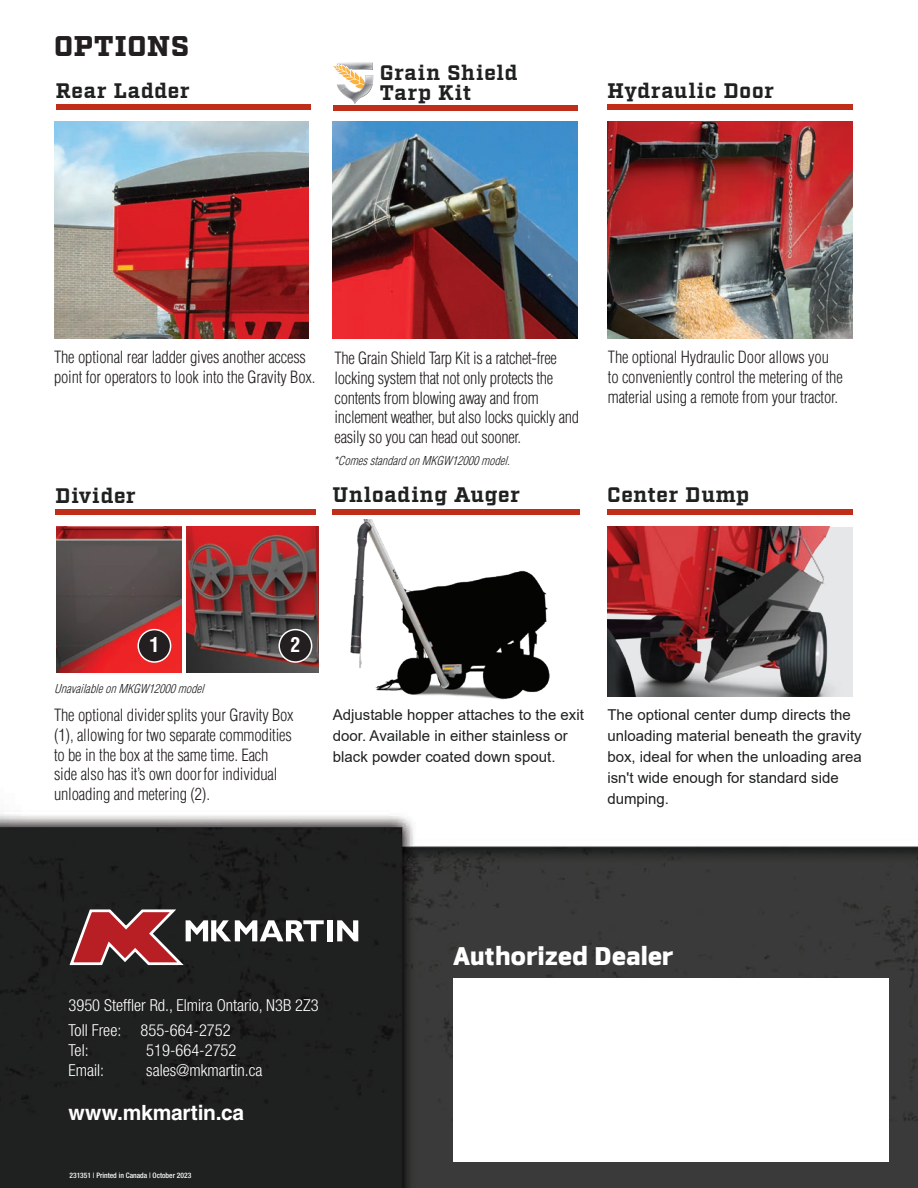
<style>
.page{position:relative;width:918px;height:1188px;background:#fff}
.page>*{position:absolute;margin:0;border:0;box-sizing:border-box;transform-origin:0 0}
.t1{font:900 28.5px "Factoria";letter-spacing:.03em;color:#231f20}
.t2{font:800 25.5px "Facto";color:#fff}
.t3{font:700 21px/19.5px "Factoria";letter-spacing:.03em;color:#1f2020}
.t4{font:700 21px "Helvetica LT Std";letter-spacing:-.01em;color:#fff}
.t5{font:700 condensed 19.95px "Helvetica LT Std";color:#fff}
.t6{font:300 condensed 16.5px/19.8px "Helvetica LT Std";letter-spacing:-.01em;color:#231f20}
.t7{font:300 condensed 16.5px/25.5px "Helvetica Neue LT Std";color:#fff}
.t8{font:15px/21px "Arial";color:#1f2020}
.t9{font:italic 300 condensed 12px "Helvetica LT Std";color:#231f20}
.t10{font:500 condensed 7.5px "Helvetica Neue LT Std";color:#fff}
</style>
<div class="page">
<img style="left:0;top:62px;width:918px;height:1126px">
<div style="left:453px;top:978px;width:435px;height:184px;background:#fff"></div>
<svg style="left:68px;top:907px;width:256px;height:59px;background:#634445"></svg>
<div style="left:327px;top:920px;width:5px;height:21px;background:#fff"></div>
<svg style="left:337px;top:920px;width:21px;height:21px"></svg>
<img style="left:608px;top:121px;width:245px;height:217px">
<img style="left:333px;top:121px;width:245px;height:217px">
<div style="left:56px;top:105px;width:254px;height:5px;background:#c02d19"></div>
<div style="left:607px;top:105px;width:246px;height:5px;background:#c02d19"></div>
<div style="left:56px;top:510px;width:260px;height:5px;background:#c02d19"></div>
<div style="left:333px;top:106px;width:245px;height:5px;background:#c02d19"></div>
<img style="left:623px;top:527px;width:230px;height:170px">
<img style="left:286px;top:519px;width:337px;height:185px">
<div style="left:607px;top:510px;width:246px;height:5px;background:#c02d19"></div>
<div style="left:333px;top:510px;width:247px;height:5px;background:#c02d19"></div>
<img style="left:54px;top:121px;width:254px;height:217px">
<svg style="left:333px;top:63px;width:41px;height:41px"></svg>
<img style="left:56px;top:527px;width:125px;height:145px">
<img style="left:187px;top:527px;width:132px;height:145px">
<div style="left:138px;top:630px;width:33px;height:32px;background:#231f20;border-radius:50%"></div>
<div style="left:137px;top:629px;width:34px;height:34px;border:2px solid #fff;border-radius:50%"></div>
<div style="left:279px;top:630px;width:33px;height:32px;background:#231f20;border-radius:50%"></div>
<div style="left:278px;top:629px;width:34px;height:34px;border:2px solid #fff;border-radius:50%"></div>
<h1 class="t1" style="left:54px;top:29px;width:137px">OPTIONS</h1>
<p class="t3" style="left:380px;top:64px;width:139px">Grain Shield<br>Tarp Kit</p>
<p class="t3" style="left:56px;top:82px;width:135px">Rear Ladder</p>
<p class="t3" style="left:607px;top:82px;width:168px">Hydraulic Door</p>
<p class="t6" style="left:54px;top:347px;width:263px">The optional rear ladder gives another access point for operators to look into the Gravity Box.</p>
<p class="t6" style="left:608px;top:347px;width:236px">The optional Hydraulic Door allows you to conveniently control the metering of the material using a remote from your tractor.</p>
<p class="t6" style="left:335px;top:348px;width:246px">The Grain Shield Tarp Kit is a ratchet-free locking system that not only protects the contents from blowing away and from inclement weather, but also locks quickly and easily so you can head out sooner.</p>
<p class="t3" style="left:56px;top:487px;width:82px">Divider</p>
<p class="t9" style="left:333px;top:453px;width:182px">*ComesstandardonMKGW12000model.</p>
<p class="t3" style="left:333px;top:486px;width:189px">Unloading Auger</p>
<p class="t3" style="left:607px;top:486px;width:144px">Center Dump</p>
<p class="t5" style="left:149px;top:632px;width:11px">1</p>
<p class="t5" style="left:290px;top:632px;width:11px">2</p>
<p class="t9" style="left:54px;top:681px;width:155px">UnavailableonMKGW12000model</p>
<p class="t6" style="left:54px;top:705px;width:241px">The optional dividersplits your Gravity Box (1), allowing for two separate commodities to be in the box at the same time. Each side also has it’s own doorfor individual unloading and metering (2).</p>
<p class="t8" style="left:333px;top:704px;width:252px">Adjustable hopper attaches to the exit door. Available in either stainless or black powder coated down spout.</p>
<p class="t8" style="left:607px;top:704px;width:256px">The optional center dump directs the unloading material beneath the gravity box, ideal for when the unloading area isn't wide enough for standard side dumping.</p>
<p class="t7" style="left:69px;top:992px;width:252px">3950 Steffler Rd., Elmira Ontario, N3B 2Z3<br>Toll Free: 855-664-2752</p>
<p class="t7" style="left:69px;top:1037px;width:22px">Tel:</p>
<p class="t7" style="left:146px;top:1037px;width:92px">519-664-2752</p>
<p class="t7" style="left:69px;top:1057px;width:37px">Email:</p>
<p class="t7" style="left:146px;top:1057px;width:118px">sales@mkmartin.ca</p>
<p class="t4" style="left:69px;top:1099px;width:177px">www.mkmartin.ca</p>
<p class="t10" style="left:69px;top:1171px;width:123px">231351 | Printed in Canada | October 2023</p>
<h2 class="t2" style="left:453px;top:936px;width:222px">Authorized Dealer</h2>
</div>
